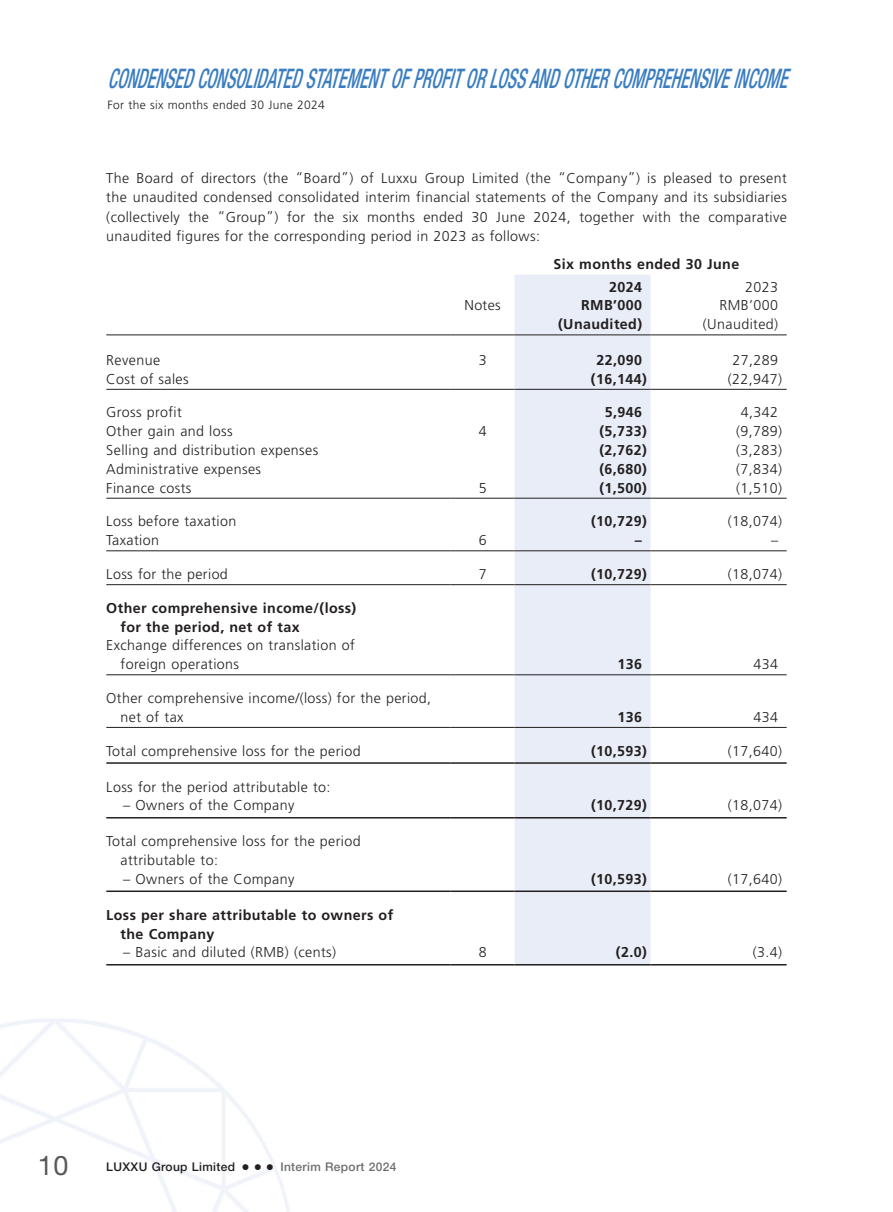
<style>
.page{position:relative;width:893px;height:1212px;background:#fff}
.page>*{position:absolute;margin:0;border:0;box-sizing:border-box;transform-origin:0 0}
.t1{font:italic 500 condensed 27px "Helvetica Neue LT Std";color:#3a7dc1;scale:.65 1}
.t2{font:27px "Helvetica Neue LT Std";color:#57585a}
.t3{font:300 14.25px/19.4px "Frutiger LT Std";letter-spacing:.03em;color:#231f20}
.t4{font:700 14.25px/18.8px "Frutiger LT Std";letter-spacing:.03em;color:#231f20}
.t5{font:500 12px "Helvetica Neue LT Std";letter-spacing:.03em;color:#231f20}
.t6{font:300 12px "Frutiger LT Std";letter-spacing:.03em;color:#231f20}
.s1{font-size:16.5px}
.s2{color:#6c6d70}
</style>
<div class="page">
<div style="left:514px;top:275px;width:137px;height:689px;background:#e8edf7"></div>
<hr style="left:106px;top:334px;width:345px;height:1px;background:#231f20">
<hr style="left:451px;top:334px;width:63px;height:1px;background:#231f20">
<hr style="left:514px;top:334px;width:137px;height:1px;background:#231f20">
<hr style="left:651px;top:334px;width:136px;height:1px;background:#231f20">
<hr style="left:106px;top:389px;width:345px;height:1px;background:#231f20">
<hr style="left:451px;top:389px;width:63px;height:1px;background:#231f20">
<hr style="left:514px;top:389px;width:137px;height:1px;background:#231f20">
<hr style="left:651px;top:389px;width:136px;height:1px;background:#231f20">
<hr style="left:106px;top:498px;width:345px;height:1px;background:#231f20">
<hr style="left:451px;top:498px;width:63px;height:1px;background:#231f20">
<hr style="left:514px;top:498px;width:137px;height:1px;background:#231f20">
<hr style="left:651px;top:498px;width:136px;height:1px;background:#231f20">
<hr style="left:106px;top:550px;width:345px;height:1px;background:#231f20">
<hr style="left:451px;top:550px;width:63px;height:1px;background:#231f20">
<hr style="left:514px;top:550px;width:137px;height:1px;background:#231f20">
<hr style="left:651px;top:550px;width:136px;height:1px;background:#231f20">
<hr style="left:106px;top:584px;width:345px;height:1px;background:#231f20">
<hr style="left:451px;top:584px;width:63px;height:1px;background:#231f20">
<hr style="left:514px;top:584px;width:137px;height:1px;background:#231f20">
<hr style="left:651px;top:584px;width:136px;height:1px;background:#231f20">
<hr style="left:106px;top:674px;width:345px;height:1px;background:#231f20">
<hr style="left:451px;top:674px;width:63px;height:1px;background:#231f20">
<hr style="left:514px;top:674px;width:137px;height:1px;background:#231f20">
<hr style="left:651px;top:674px;width:136px;height:1px;background:#231f20">
<hr style="left:106px;top:727px;width:345px;height:1px;background:#231f20">
<hr style="left:451px;top:727px;width:63px;height:1px;background:#231f20">
<hr style="left:514px;top:727px;width:137px;height:1px;background:#231f20">
<hr style="left:651px;top:727px;width:136px;height:1px;background:#231f20">
<hr style="left:106px;top:762px;width:345px;height:2px;background:#231f20">
<hr style="left:451px;top:762px;width:63px;height:2px;background:#231f20">
<hr style="left:514px;top:762px;width:137px;height:2px;background:#231f20">
<hr style="left:651px;top:762px;width:136px;height:2px;background:#231f20">
<hr style="left:106px;top:817px;width:345px;height:1px;background:#231f20">
<hr style="left:451px;top:817px;width:63px;height:1px;background:#231f20">
<hr style="left:514px;top:817px;width:137px;height:1px;background:#231f20">
<hr style="left:651px;top:817px;width:136px;height:1px;background:#231f20">
<hr style="left:106px;top:890px;width:345px;height:2px;background:#231f20">
<hr style="left:451px;top:890px;width:63px;height:2px;background:#231f20">
<hr style="left:514px;top:890px;width:137px;height:2px;background:#231f20">
<hr style="left:651px;top:890px;width:136px;height:2px;background:#231f20">
<hr style="left:106px;top:964px;width:345px;height:1px;background:#231f20">
<hr style="left:451px;top:964px;width:63px;height:1px;background:#231f20">
<hr style="left:514px;top:964px;width:137px;height:1px;background:#231f20">
<hr style="left:651px;top:964px;width:136px;height:1px;background:#231f20">
<h1 class="t1" style="left:108px;top:62px;width:1060px">CONDENSEDCONSOLIDATEDSTATEMENTOFPROFITORLOSSANDOTHERCOMPREHENSIVEINCOME</h1>
<p class="t6" style="left:108px;top:98px;width:219px">For the six months ended 30 June 2024</p>
<p class="t3" style="left:106px;top:168px;width:682px;text-align:justify">The Board of directors (the “Board”) of Luxxu Group Limited (the “Company”) is pleased to present the unaudited condensed consolidated interim financial statements of the Company and its subsidiaries (collectively the “Group”) for the six months ended 30 June 2024, together with the comparative unaudited figures for the corresponding period in 2023 as follows:</p>
<p class="t4" style="left:609px;top:252px;width:132px;line-height:23px;text-indent:-56px">Six months ended 30 June<br>2024</p>
<p class="t3" style="left:745px;top:277px;width:34px">2023</p>
<p class="t3" style="left:464px;top:296px;width:38px">Notes</p>
<p class="t4" style="left:581px;top:296px;width:62px">RMB’000</p>
<p class="t3" style="left:719px;top:296px;width:60px">RMB’000</p>
<p class="t4" style="left:558px;top:315px;width:85px">(Unaudited)</p>
<p class="t3" style="left:703px;top:315px;width:77px">(Unaudited)</p>
<p class="t3" style="left:106px;top:350px;width:55px">Revenue</p>
<p class="t3" style="left:479px;top:350px;width:9px">3</p>
<p class="t4" style="left:596px;top:351px;width:47px">22,090</p>
<p class="t3" style="left:733px;top:350px;width:47px">27,289</p>
<p class="t3" style="left:106px;top:369px;width:84px">Cost of sales</p>
<p class="t4" style="left:591px;top:369px;width:57px">(16,144)</p>
<p class="t3" style="left:728px;top:369px;width:56px">(22,947)</p>
<p class="t3" style="left:106px;top:403px;width:77px">Gross profit</p>
<p class="t4" style="left:605px;top:403px;width:39px">5,946</p>
<p class="t3" style="left:741px;top:403px;width:39px">4,342</p>
<p class="t3" style="left:106px;top:422px;width:128px">Other gain and loss</p>
<p class="t3" style="left:479px;top:422px;width:9px">4</p>
<p class="t4" style="left:599px;top:422px;width:49px">(5,733)</p>
<p class="t3" style="left:736px;top:422px;width:47px">(9,789)</p>
<p class="t3" style="left:106px;top:441px;width:213px">Selling and distribution expenses</p>
<p class="t4" style="left:599px;top:441px;width:49px">(2,762)</p>
<p class="t3" style="left:736px;top:441px;width:47px">(3,283)</p>
<p class="t3" style="left:106px;top:459px;width:156px">Administrative expenses</p>
<p class="t4" style="left:599px;top:459px;width:49px">(6,680)</p>
<p class="t3" style="left:736px;top:459px;width:47px">(7,834)</p>
<p class="t3" style="left:106px;top:478px;width:87px">Finance costs</p>
<p class="t3" style="left:479px;top:478px;width:9px">5</p>
<p class="t4" style="left:599px;top:478px;width:49px">(1,500)</p>
<p class="t3" style="left:736px;top:478px;width:47px">(1,510)</p>
<p class="t3" style="left:106px;top:512px;width:132px">Loss before taxation</p>
<p class="t4" style="left:591px;top:512px;width:57px">(10,729)</p>
<p class="t3" style="left:728px;top:512px;width:56px">(18,074)</p>
<p class="t3" style="left:106px;top:531px;width:54px">Taxation</p>
<p class="t3" style="left:479px;top:531px;width:9px">6</p>
<p class="t4" style="left:635px;top:531px;width:9px">–</p>
<p class="t3" style="left:771px;top:531px;width:9px">–</p>
<p class="t3" style="left:106px;top:565px;width:123px">Loss for the period</p>
<p class="t3" style="left:479px;top:565px;width:9px">7</p>
<p class="t4" style="left:591px;top:565px;width:57px">(10,729)</p>
<p class="t3" style="left:728px;top:565px;width:56px">(18,074)</p>
<p class="t4" style="left:121px;top:598px;width:237px;text-indent:-14px">Other comprehensive income/(loss) for the period, net of tax</p>
<p class="t3" style="left:121px;top:636px;width:236px;line-height:18.8px;text-indent:-14px">Exchange differences on translation of foreign operations</p>
<p class="t4" style="left:617px;top:655px;width:26px">136</p>
<p class="t3" style="left:754px;top:655px;width:26px">434</p>
<p class="t3" style="left:121px;top:689px;width:312px;line-height:18.8px;text-indent:-14px">Other comprehensive income/(loss) for the period, net of tax</p>
<p class="t4" style="left:617px;top:707px;width:26px">136</p>
<p class="t3" style="left:754px;top:707px;width:26px">434</p>
<p class="t3" style="left:106px;top:741px;width:256px">Total comprehensive loss for the period</p>
<p class="t4" style="left:591px;top:741px;width:57px">(10,593)</p>
<p class="t3" style="left:728px;top:741px;width:56px">(17,640)</p>
<p class="t3" style="left:106px;top:777px;width:226px">Loss for the period attributable to:</p>
<p class="t3" style="left:123px;top:796px;width:173px">– Owners of the Company</p>
<p class="t4" style="left:591px;top:796px;width:57px">(10,729)</p>
<p class="t3" style="left:728px;top:796px;width:56px">(18,074)</p>
<p class="t3" style="left:121px;top:832px;width:242px;line-height:18.8px;text-indent:-14px">Total comprehensive loss for the period attributable to:</p>
<p class="t3" style="left:123px;top:869px;width:173px">– Owners of the Company</p>
<p class="t4" style="left:591px;top:869px;width:57px">(10,593)</p>
<p class="t3" style="left:728px;top:869px;width:56px">(17,640)</p>
<p class="t4" style="left:121px;top:905px;width:274px;text-indent:-14px">Loss per share attributable to owners of the Company</p>
<p class="t3" style="left:123px;top:943px;width:214px">– Basic and diluted (RMB) (cents)</p>
<p class="t3" style="left:479px;top:943px;width:9px">8</p>
<p class="t4" style="left:616px;top:943px;width:32px">(2.0)</p>
<p class="t3" style="left:753px;top:943px;width:31px">(3.4)</p>
<h1 class="t2" style="left:38px;top:1149px;width:32px">10</h1>
<p class="t5" style="left:106px;top:1159px;width:292px">LUXXU Group Limited <span class="s1">• • •</span> <span class="s2">Interim Report 2024</span></p>
</div>
